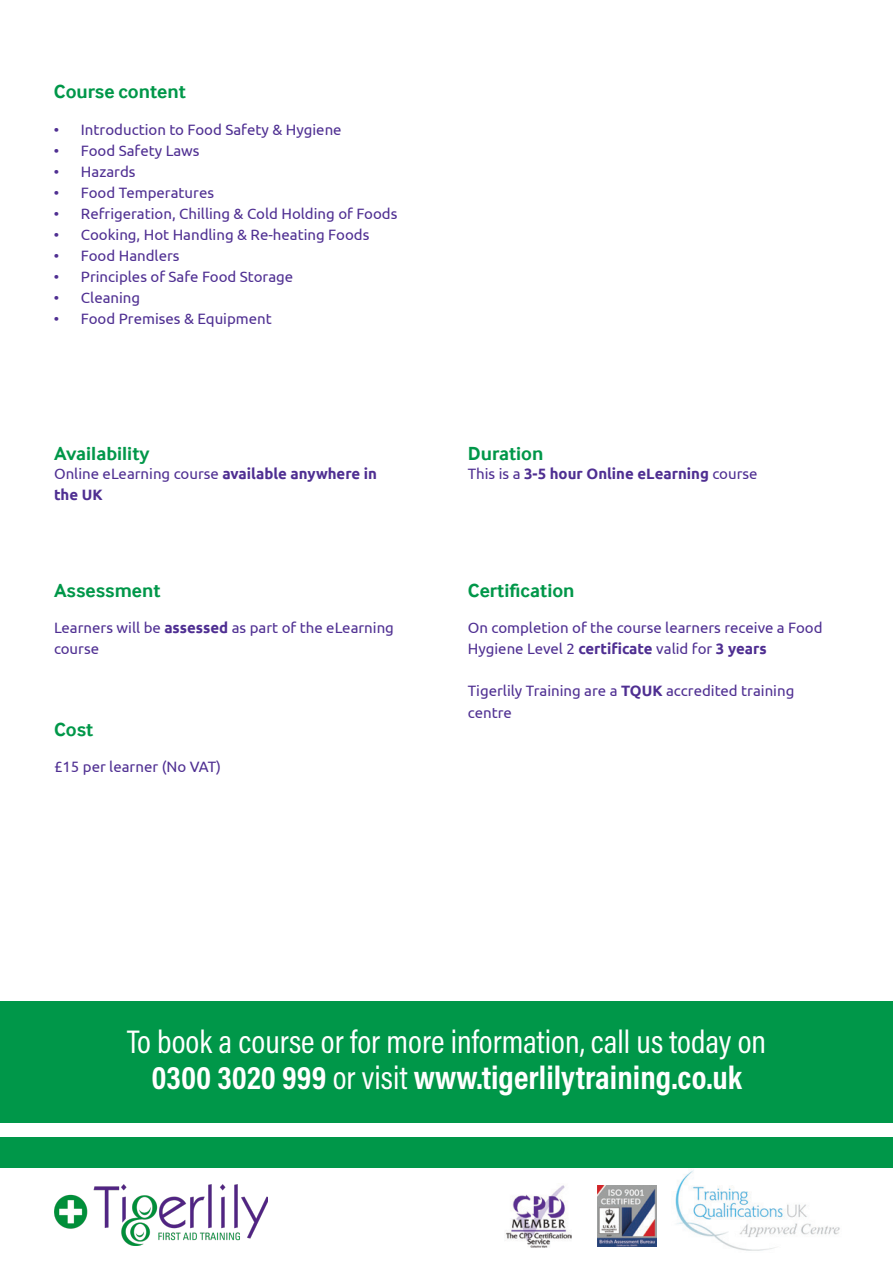
<style>
.page{position:relative;width:893px;height:1263px;background:#fff}
.page>*{position:absolute;margin:0;border:0;box-sizing:border-box;transform-origin:0 0}
.t1{font:33px/36px "Acumin Pro Cond";color:#fff;text-align:center}
.t2{font:700 19.5px "Inter Face";color:#009749}
.t3{font:15px/21px "Ubuntu";color:#4f2f92}
.t4{font:700 15px/21px "Ubuntu";color:#4f2f92}
.s1{font-weight:400}
.s2{font-weight:700}
</style>
<div class="page">
<div style="left:0;top:1137px;width:893px;height:30px;background:#009749"></div>
<img style="left:505px;top:1185px;width:66px;height:63px">
<img style="left:675px;top:1170px;width:165px;height:81px">
<img style="left:598px;top:1185px;width:58px;height:61px">
<img style="left:54px;top:1184px;width:214px;height:61px">
<div style="left:0;top:1001px;width:893px;height:122px;background:#009749"></div>
<p class="t2" style="left:54px;top:80px;width:134px">Course content</p>
<p class="t3" style="left:54px;top:118px;width:289px">• Introduction to Food Safety &amp; Hygiene</p>
<p class="t3" style="left:54px;top:139px;width:147px">• Food Safety Laws</p>
<p class="t3" style="left:54px;top:160px;width:83px">• Hazards</p>
<p class="t3" style="left:54px;top:181px;width:162px">• Food Temperatures</p>
<p class="t3" style="left:54px;top:202px;width:345px">• Refrigeration, Chilling &amp; Cold Holding of Foods</p>
<p class="t3" style="left:54px;top:223px;width:317px">• Cooking, Hot Handling &amp; Re-heating Foods</p>
<p class="t3" style="left:54px;top:244px;width:127px">• Food Handlers</p>
<p class="t3" style="left:54px;top:265px;width:241px">• Principles of Safe Food Storage</p>
<p class="t3" style="left:54px;top:286px;width:88px">• Cleaning</p>
<p class="t3" style="left:54px;top:307px;width:219px">• Food Premises &amp; Equipment</p>
<p class="t2" style="left:54px;top:442px;width:97px">Availability</p>
<p class="t4" style="left:54px;top:463px;width:325px"><span class="s1">Online eLearning course</span> available anywhere in the UK</p>
<p class="t2" style="left:54px;top:579px;width:108px">Assessment</p>
<p class="t3" style="left:54px;top:617px;width:341px">Learners will be <span class="s2">assessed</span> as part of the eLearning course</p>
<p class="t2" style="left:54px;top:718px;width:41px">Cost</p>
<p class="t3" style="left:54px;top:755px;width:169px">£15 per learner (No VAT)</p>
<p class="t2" style="left:468px;top:442px;width:77px">Duration</p>
<p class="t4" style="left:468px;top:463px;width:291px"><span class="s1">This is a</span> 3-5 hour Online eLearning <span class="s1">course</span></p>
<p class="t2" style="left:468px;top:579px;width:108px">Certification</p>
<p class="t3" style="left:468px;top:617px;width:356px">On completion of the course learners receive a Food<br>Hygiene Level 2 <span class="s2">certificate</span> valid for <span class="s2">3 years</span></p>
<p class="t3" style="left:468px;top:680px;width:328px">Tigerlily Training are a <span class="s2">TQUK</span> accredited training centre</p>
<p class="t1" style="left:127px;top:1023px;width:640px">To book a course or for more information, call us today on<br><span class="s2">0300 3020 999</span> or visit <span class="s2">www.tigerlilytraining.co.uk</span></p>
</div>
